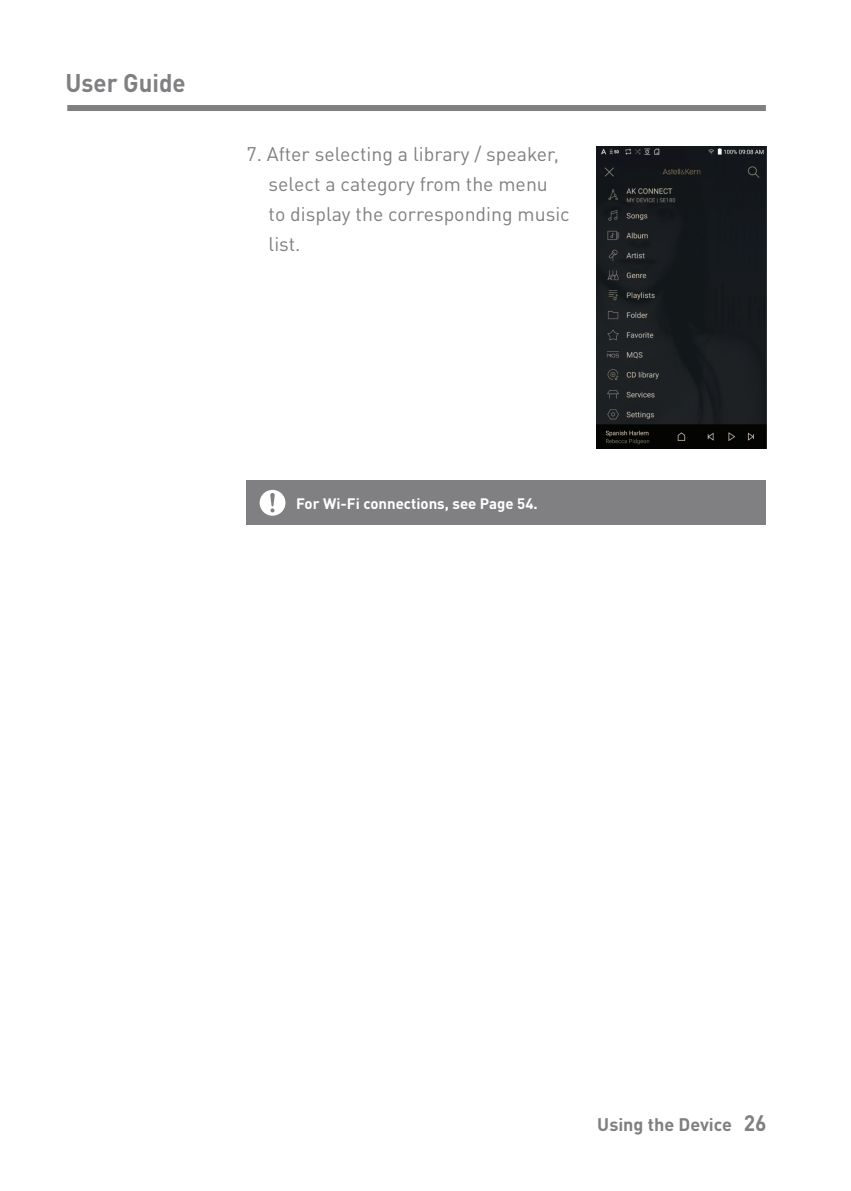
<style>
.page{position:relative;width:851px;height:1191px;background:#fff}
.page>*{position:absolute;margin:0;border:0;box-sizing:border-box;transform-origin:0 0}
.t1{font:700 25.2px "DINOT";color:#808083;scale:.95 1}
.t2{font:19.5px/30px "DINOT";color:#808083}
.t3{font:700 18px "DINOT";color:#808083}
.t4{font:700 15px "DINOT";color:#fff}
.s1{font-size:22.2px}
</style>
<div class="page">
<div style="left:67px;top:105px;width:698px;height:6px;background:#808083"></div>
<div style="left:246px;top:480px;width:519px;height:45px;background:#808083"></div>
<svg style="left:259px;top:490px;width:26px;height:26px"></svg>
<img style="left:596px;top:146px;width:170px;height:302px">
<p class="t1" style="left:65px;top:66px;width:128px">User Guide</p>
<p class="t2" style="left:268px;top:139px;width:303px;text-indent:-22px">7. After selecting a library / speaker, select a category from the menu<br>to display the corresponding music list.</p>
<p class="t4" style="left:296px;top:494px;width:243px">For Wi-Fi connections, see Page 54.</p>
<p class="t3" style="left:597px;top:1112px;width:171px">Using the Device <span class="s1">26</span></p>
</div>
